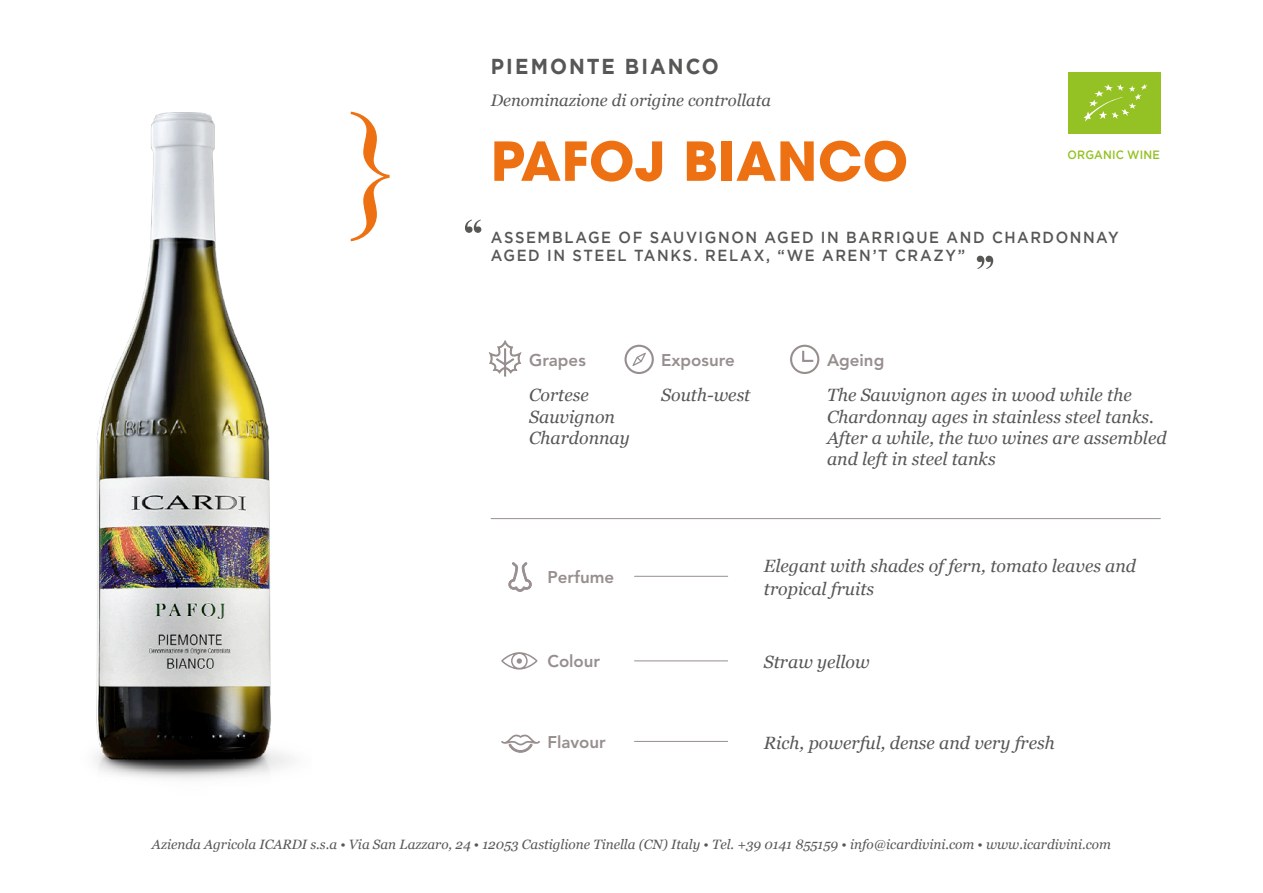
<style>
.page{position:relative;width:1263px;height:893px;background:#fff}
.page>*{position:absolute;margin:0;border:0;box-sizing:border-box;transform-origin:0 0}
.t1{font:700 53.25px "Avant Garde";letter-spacing:.01em;color:#ed7112}
.t2{font:700 21.6px "Gotham";letter-spacing:.1em;color:#575756;scale:.93 1}
.t3{font:italic 17.7px/21.3px "Georgia";color:#575756}
.t4{font:800 16.95px "Avenir LT Std";color:#988e8e}
.t5{font:italic 16.65px "Georgia";color:#575756}
.t6{font:500 16.05px/18.5px "Gotham";letter-spacing:.105em;color:#575756;scale:.93 1}
.t7{font:italic 13.5px "Georgia";color:#575756}
.t8{font:500 12px "Gotham";letter-spacing:.015em;color:#94c123;scale:.93 1}
</style>
<div class="page">
<svg style="left:465px;top:219px;width:16px;height:14px"></svg>
<svg style="left:977px;top:256px;width:16px;height:13px"></svg>
<svg style="left:501px;top:734px;width:39px;height:19px"></svg>
<svg style="left:508px;top:563px;width:24px;height:29px"></svg>
<hr style="left:634px;top:576px;width:94px;height:1px;background:#988e8e">
<hr style="left:634px;top:660px;width:94px;height:1px;background:#988e8e">
<hr style="left:634px;top:741px;width:94px;height:1px;background:#988e8e">
<hr style="left:491px;top:518px;width:669px;height:1px;background:#988e8e">
<svg style="left:488px;top:340px;width:34px;height:37px"></svg>
<svg style="left:790px;top:345px;width:29px;height:29px"></svg>
<svg style="left:501px;top:652px;width:36px;height:18px"></svg>
<svg style="left:624px;top:345px;width:30px;height:29px"></svg>
<svg style="left:362px;top:115px;width:28px;height:123px"></svg>
<div style="left:1068px;top:72px;width:93px;height:62px;background:#94c123"></div>
<svg style="left:1083px;top:84px;width:64px;height:38px"></svg>
<img style="left:95px;top:111px;width:267px;height:668px">
<p class="t2" style="left:491px;top:54px;width:247px">PIEMONTE BIANCO</p>
<p class="t5" style="left:491px;top:89px;width:282px">Denominazione di origine controllata</p>
<h1 class="t1" style="left:491px;top:127px;width:419px">PAFOJ BIANCO</h1>
<p class="t8" style="left:1067px;top:148px;width:101px">ORGANIC WINE</p>
<p class="t6" style="left:491px;top:227px;width:677px">ASSEMBLAGE OF SAUVIGNON AGED IN BARRIQUE AND CHARDONNAY<br>AGED IN STEEL TANKS. RELAX, “WE AREN’T CRAZY”</p>
<p class="t4" style="left:529px;top:350px;width:58px">Grapes</p>
<p class="t4" style="left:661px;top:350px;width:75px">Exposure</p>
<p class="t4" style="left:827px;top:350px;width:59px">Ageing</p>
<p class="t3" style="left:529px;top:384px;width:102px">Cortese<br>Sauvignon<br>Chardonnay</p>
<p class="t3" style="left:661px;top:384px;width:91px">South-west</p>
<p class="t3" style="left:827px;top:384px;width:341px">The Sauvignon ages in wood while the Chardonnay ages in stainless steel tanks.<br>After a while, the two wines are assembled and left in steel tanks</p>
<p class="t4" style="left:547px;top:567px;width:68px">Perfume</p>
<p class="t4" style="left:547px;top:651px;width:54px">Colour</p>
<p class="t3" style="left:764px;top:554px;width:374px;line-height:22.2px">Elegant with shades of fern, tomato leaves and tropical fruits</p>
<p class="t3" style="left:764px;top:650px;width:107px">Straw yellow</p>
<p class="t4" style="left:547px;top:732px;width:60px">Flavour</p>
<p class="t3" style="left:764px;top:731px;width:292px">Rich, powerful, dense and very fresh</p>
<p class="t7" style="left:152px;top:834px;width:960px">Azienda Agricola ICARDI s.s.a • Via San Lazzaro, 24 • 12053 Castiglione Tinella (CN) Italy • Tel. +39 0141 855159 • info@icardivini.com • www.icardivini.com</p>
</div>
